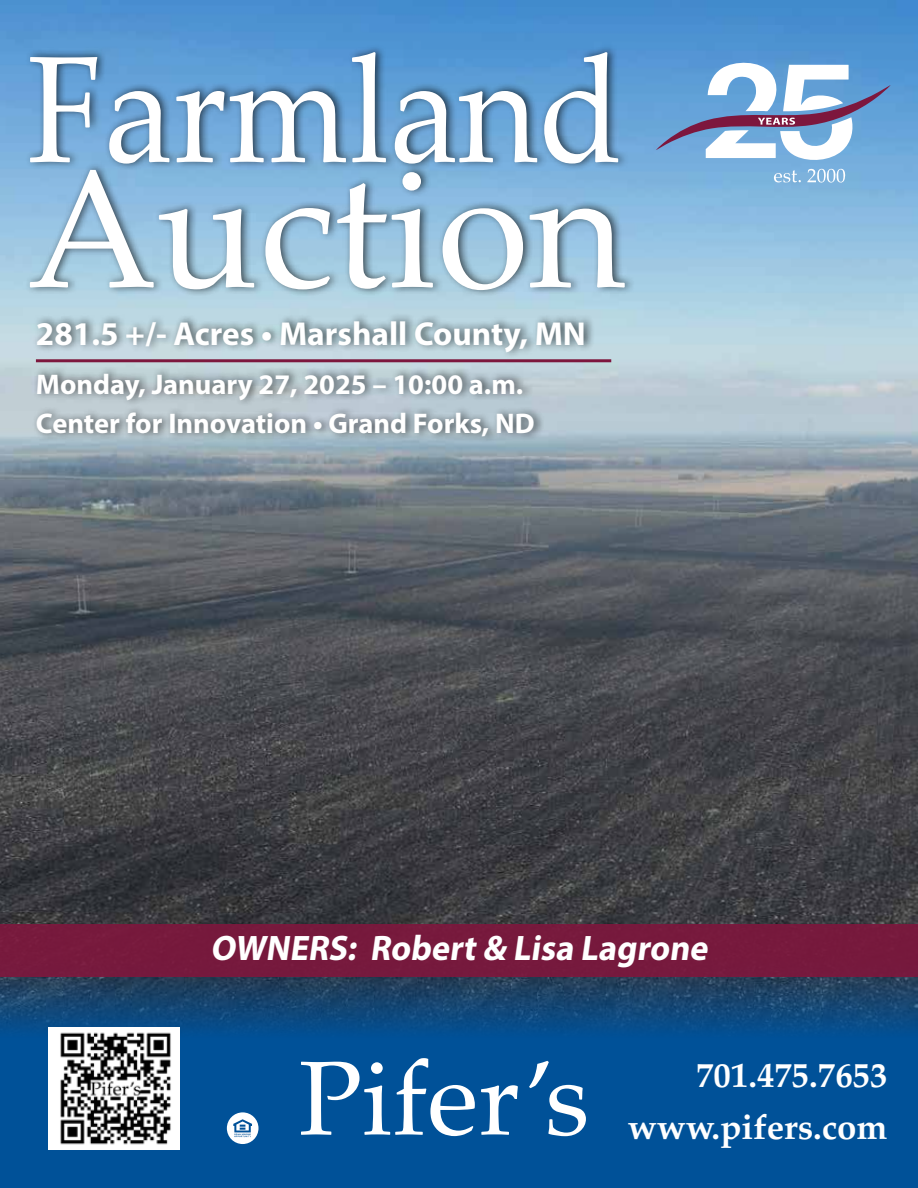
<style>
.page{position:relative;width:918px;height:1188px;background:#fff}
.page>*{position:absolute;margin:0;border:0;box-sizing:border-box;transform-origin:0 0}
.t1{font:167.85px "Palatino Linotype";color:#fff}
.t2{font:151.8px "Palatino Linotype";color:#fff;scale:.91 1}
.t3{font:105.45px "Palatino Linotype";color:#fff}
.t4{font:700 35.55px "Myriad Pro";color:#fff}
.t5{font:700 34.8px "Palatino";color:#fff}
.t6{font:700 33.3px "Myriad Pro";color:#fff}
.t7{font:700 28.5px/39px "Myriad Pro";color:#fff}
</style>
<div class="page">
<img style="left:0;top:0;width:918px;height:924px">
<svg style="left:0;top:977px;width:918px;height:211px;background:#064d8d"></svg>
<div style="left:48px;top:1027px;width:132px;height:123px;background:#fff"></div>
<img style="left:60px;top:1032px;width:111px;height:113px">
<div style="left:0;top:924px;width:918px;height:53px;background:#7d173d"></div>
<svg style="left:227px;top:1112px;width:32px;height:32px"></svg>
<div style="left:32px;top:366px;width:513px;height:78px;background:#000;opacity:.63"></div>
<div style="left:33px;top:312px;width:562px;height:47px;background:#000;opacity:.63"></div>
<hr style="left:36px;top:359px;width:575px;height:3px;background:#7d173d">
<svg style="left:807px;top:168px;width:39px;height:15px"></svg>
<svg style="left:774px;top:170px;width:27px;height:13px"></svg>
<svg style="left:656px;top:63px;width:235px;height:99px"></svg>
<div style="left:25px;top:44px;width:611px;height:254px;background:#000;opacity:.63"></div>
<h2 class="t2" style="left:27px;top:2px;width:656px">Farmland</h2>
<h1 class="t1" style="left:27px;top:111px;width:601px">Auction</h1>
<p class="t6" style="left:36px;top:312px;width:552px">281.5 +/- Acres • Marshall County, MN</p>
<p class="t7" style="left:36px;top:364px;width:500px">Monday, January 27, 2025 – 10:00 a.m.<br>Center for Innovation • Grand Forks, ND</p>
<p class="t4" style="left:210px;top:925px;width:505px">OWNERS: Robert &amp; Lisa Lagrone</p>
<h3 class="t3" style="left:298px;top:1024px;width:292px">Pifer’s</h3>
<p class="t5" style="left:696px;top:1045px;width:193px">701.475.7653</p>
<p class="t5" style="left:628px;top:1097px;width:261px">www.pifers.com</p>
</div>
